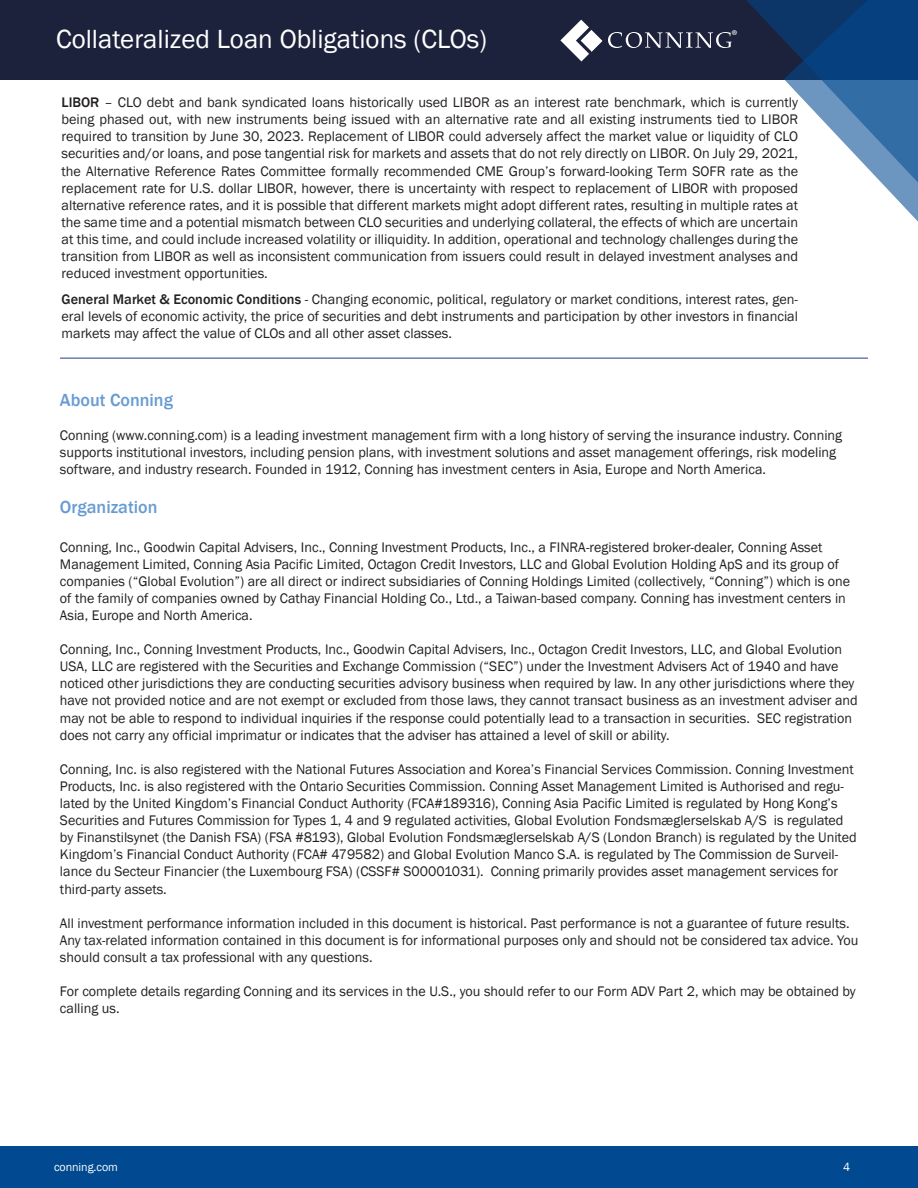
<style>
.page{position:relative;width:918px;height:1188px;background:#fff}
.page>*{position:absolute;margin:0;border:0;box-sizing:border-box;transform-origin:0 0}
.t1{font:27px "Franklin Gothic";color:#fff}
.t2{font:500 18px "Franklin Gothic";color:#679cd2}
.t3{font:14.4px "Myriad Pro";color:#fff}
.Body_Copy{font:14.25px/17.1px "Franklin Gothic";color:#231f20}
.t4{font:12px "Franklin Gothic";letter-spacing:-.005em;color:#fff}
.s1{font-weight:500}
</style>
<div class="page">
<div style="left:0;top:1147px;width:918px;height:41px;background:#014990"></div>
<div style="left:0;top:0;width:918px;height:80px;background:#1c223c"></div>
<svg style="left:581px;top:0;width:203px;height:62px"></svg>
<svg style="left:784px;top:0;width:134px;height:222px"></svg>
<svg style="left:608px;top:32px;width:124px;height:16px"></svg>
<svg style="left:560px;top:20px;width:42px;height:41px"></svg>
<hr style="left:60px;top:358px;width:808px;height:1px;background:#253f8e">
<p class="t1" style="left:56px;top:23px;width:433px">Collateralized Loan Obligations (CLOs)</p>
<p class="t3" style="left:732px;top:26px;width:8px">®</p>
<p class="Body_Copy" style="left:62px;top:94px;width:738px;text-align:justify"><span class="s1">LIBOR</span> – CLO debt and bank syndicated loans historically used LIBOR as an interest rate benchmark, which is currently being phased out, with new instruments being issued with an alternative rate and all existing instruments tied to LIBOR required to transition by June 30, 2023. Replacement of LIBOR could adversely affect the market value or liquidity of CLO securities and/or loans, and pose tangential risk for markets and assets that do not rely directly on LIBOR. On July 29, 2021, the Alternative Reference Rates Committee formally recommended CME Group’s forward-looking Term SOFR rate as the replacement rate for U.S. dollar LIBOR, however, there is uncertainty with respect to replacement of LIBOR with proposed alternative reference rates, and it is possible that different markets might adopt different rates, resulting in multiple rates at the same time and a potential mismatch between CLO securities and underlying collateral, the effects of which are uncertain at this time, and could include increased volatility or illiquidity. In addition, operational and technology challenges during the transition from LIBOR as well as inconsistent communication from issuers could result in delayed investment analyses and reduced investment opportunities.</p>
<p class="Body_Copy" style="left:62px;top:291px;width:738px;text-align:justify"><span class="s1">General Market &amp; Economic Conditions</span> - Changing economic, political, regulatory or market conditions, interest rates, gen&shy;eral levels of economic activity, the price of securities and debt instruments and participation by other investors in financial markets may affect the value of CLOs and all other asset classes.</p>
<p class="t2" style="left:60px;top:389px;width:115px">About Conning</p>
<p class="Body_Copy" style="left:60px;top:427px;width:784px">Conning (www.conning.com) is a leading investment management firm with a long history of serving the insurance industry. Conning supports institutional investors, including pension plans, with investment solutions and asset management offerings, risk modeling software, and industry research. Founded in 1912, Conning has investment centers in Asia, Europe and North America.</p>
<p class="t2" style="left:60px;top:496px;width:99px">Organization</p>
<p class="Body_Copy" style="left:60px;top:539px;width:792px">Conning, Inc., Goodwin Capital Advisers, Inc., Conning Investment Products, Inc., a FINRA-registered broker-dealer, Conning Asset Management Limited, Conning Asia Pacific Limited, Octagon Credit Investors, LLC and Global Evolution Holding ApS and its group of companies (“Global Evolution”) are all direct or indirect subsidiaries of Conning Holdings Limited (collectively, “Conning”) which is one of the family of companies owned by Cathay Financial Holding Co., Ltd., a Taiwan-based company. Conning has investment centers in Asia, Europe and North America.</p>
<p class="Body_Copy" style="left:60px;top:641px;width:799px">Conning, Inc., Conning Investment Products, Inc., Goodwin Capital Advisers, Inc., Octagon Credit Investors, LLC, and Global Evolution USA, LLC are registered with the Securities and Exchange Commission (“SEC”) under the Investment Advisers Act of 1940 and have noticed other jurisdictions they are conducting securities advisory business when required by law. In any other jurisdictions where they have not provided notice and are not exempt or excluded from those laws, they cannot transact business as an investment adviser and may not be able to respond to individual inquiries if the response could potentially lead to a transaction in securities. SEC registration does not carry any official imprimatur or indicates that the adviser has attained a level of skill or ability.</p>
<p class="Body_Copy" style="left:60px;top:761px;width:798px">Conning, Inc. is also registered with the National Futures Association and Korea’s Financial Services Commission. Conning Investment Products, Inc. is also registered with the Ontario Securities Commission. Conning Asset Management Limited is Authorised and regu&shy;lated by the United Kingdom’s Financial Conduct Authority (FCA#189316), Conning Asia Pacific Limited is regulated by Hong Kong’s Securities and Futures Commission for Types 1, 4 and 9 regulated activities, Global Evolution Fondsmæglerselskab A/S is regulated by Finanstilsynet (the Danish FSA) (FSA #8193), Global Evolution Fondsmæglerselskab A/S (London Branch) is regulated by the United Kingdom’s Financial Conduct Authority (FCA# 479582) and Global Evolution Manco S.A. is regulated by The Commission de Surveil&shy;lance du Secteur Financier (the Luxembourg FSA) (CSSF# S00001031). Conning primarily provides asset management services for third-party assets.</p>
<p class="Body_Copy" style="left:60px;top:915px;width:800px">All investment performance information included in this document is historical. Past performance is not a guarantee of future results.<br>Any tax-related information contained in this document is for informational purposes only and should not be considered tax advice. You should consult a tax professional with any questions.</p>
<p class="Body_Copy" style="left:60px;top:983px;width:797px">For complete details regarding Conning and its services in the U.S., you should refer to our Form ADV Part 2, which may be obtained by calling us.</p>
<p class="t4" style="left:54px;top:1159px;width:65px">conning.com</p>
<p class="t4" style="left:843px;top:1159px;width:9px">4</p>
</div>
